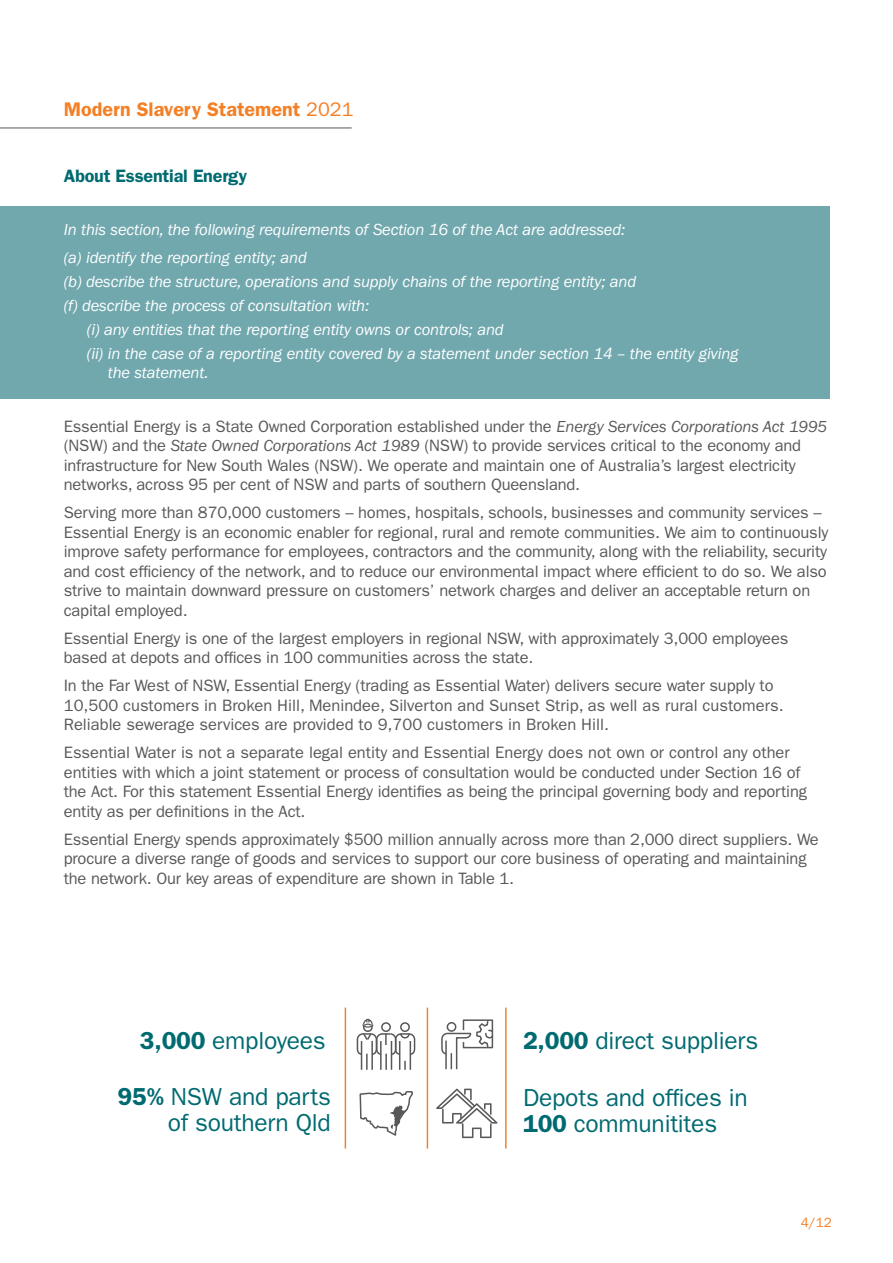
<style>
.page{position:relative;width:893px;height:1263px;background:#fff}
.page>*{position:absolute;margin:0;border:0;box-sizing:border-box;transform-origin:0 0}
.t1{font:24.6px/25.5px "ITC Franklin Gothic Std";letter-spacing:-.01em;color:#006a71;text-align:right}
.t2{font:600 19.8px "ITC Franklin Gothic Std";color:#f48026}
.t3{font:600 18px "ITC Franklin Gothic Std";letter-spacing:-.01em;color:#006a71}
.t4{font:16.5px/19.5px "ITC Franklin Gothic Std";letter-spacing:-.01em;color:#57585a}
.t5{font:italic 16.5px/28px "ITC Franklin Gothic Std";letter-spacing:-.01em;color:#fff}
.t6{font:13.5px "ITC Franklin Gothic Std";color:#f48026}
.s1{font-weight:400}
.s2{font-style:italic}
.s3{font-weight:600}
</style>
<div class="page">
<div style="left:0;top:206px;width:829px;height:192px;background:#71a8ae"></div>
<hr style="left:0;top:128px;width:352px;height:1px;background:#57585a">
<svg style="left:441px;top:1019px;width:53px;height:51px"></svg>
<svg style="left:359px;top:1091px;width:54px;height:45px"></svg>
<svg style="left:356px;top:1018px;width:60px;height:52px"></svg>
<hr style="left:345px;top:1007px;width:1px;height:141px;background:#f48026">
<hr style="left:427px;top:1007px;width:1px;height:141px;background:#f48026">
<hr style="left:505px;top:1007px;width:2px;height:141px;background:#f48026">
<svg style="left:436px;top:1088px;width:62px;height:50px"></svg>
<p class="t2" style="left:64px;top:98px;width:291px">Modern Slavery Statement <span class="s1">2021</span></p>
<p class="t3" style="left:64px;top:165px;width:185px">About Essential Energy</p>
<p class="t5" style="left:64px;top:216px;width:563px">In this section, the following requirements of Section 16 of the Act are addressed: (a) identify the reporting entity; and</p>
<p class="t5" style="left:64px;top:268px;width:574px">(b) describe the structure, operations and supply chains of the reporting entity; and</p>
<p class="t5" style="left:64px;top:292px;width:307px">(f) describe the process of consultation with:</p>
<p class="t5" style="left:87px;top:315px;width:418px">(i) any entities that the reporting entity owns or controls; and</p>
<p class="t5" style="left:87px;top:339px;width:653px">(ii) in the case of a reporting entity covered by a statement under section 14 – the entity giving</p>
<p class="t5" style="left:108px;top:359px;width:102px">the statement.</p>
<p class="t4" style="left:64px;top:416px;width:765px">Essential Energy is a State Owned Corporation established under the <span class="s2">Energy Services Corporations Act 1995 </span>(NSW) and the <span class="s2">State Owned Corporations Act 1989</span> (NSW) to provide services critical to the economy and infrastructure for New South Wales (NSW). We operate and maintain one of Australia’s largest electricity networks, across 95 per cent of NSW and parts of southern Queensland.</p>
<p class="t4" style="left:64px;top:503px;width:766px">Serving more than 870,000 customers – homes, hospitals, schools, businesses and community services – Essential Energy is an economic enabler for regional, rural and remote communities. We aim to continuously improve safety performance for employees, contractors and the community, along with the reliability, security and cost efficiency of the network, and to reduce our environmental impact where efficient to do so. We also strive to maintain downward pressure on customers’ network charges and deliver an acceptable return on capital employed.</p>
<p class="t4" style="left:64px;top:628px;width:726px">Essential Energy is one of the largest employers in regional NSW, with approximately 3,000 employees based at depots and offices in 100 communities across the state.</p>
<p class="t4" style="left:64px;top:676px;width:721px">In the Far West of NSW, Essential Energy (trading as Essential Water) delivers secure water supply to<br>10,500 customers in Broken Hill, Menindee, Silverton and Sunset Strip, as well as rural customers.<br>Reliable sewerage services are provided to 9,700 customers in Broken Hill.</p>
<p class="t4" style="left:64px;top:743px;width:745px">Essential Water is not a separate legal entity and Essential Energy does not own or control any other entities with which a joint statement or process of consultation would be conducted under Section 16 of the Act. For this statement Essential Energy identifies as being the principal governing body and reporting entity as per definitions in the Act.</p>
<p class="t4" style="left:64px;top:829px;width:756px">Essential Energy spends approximately $500 million annually across more than 2,000 direct suppliers. We procure a diverse range of goods and services to support our core business of operating and maintaining the network. Our key areas of expenditure are shown in Table 1.</p>
<h1 class="t1" style="left:140px;top:1028px;width:187px"><span class="s3">3,000</span> employees</h1>
<h1 class="t1" style="left:523px;top:1028px;width:237px"><span class="s3">2,000</span> direct suppliers</h1>
<h1 class="t1" style="left:118px;top:1084px;width:215px"><span class="s3">95%</span> NSW and parts of southern Qld</h1>
<h1 class="t1" style="left:523px;top:1085px;width:226px;text-align:left">Depots and offices in<br><span class="s3">100</span> communitites</h1>
<p class="t6" style="left:801px;top:1214px;width:32px">4/12</p>
</div>
